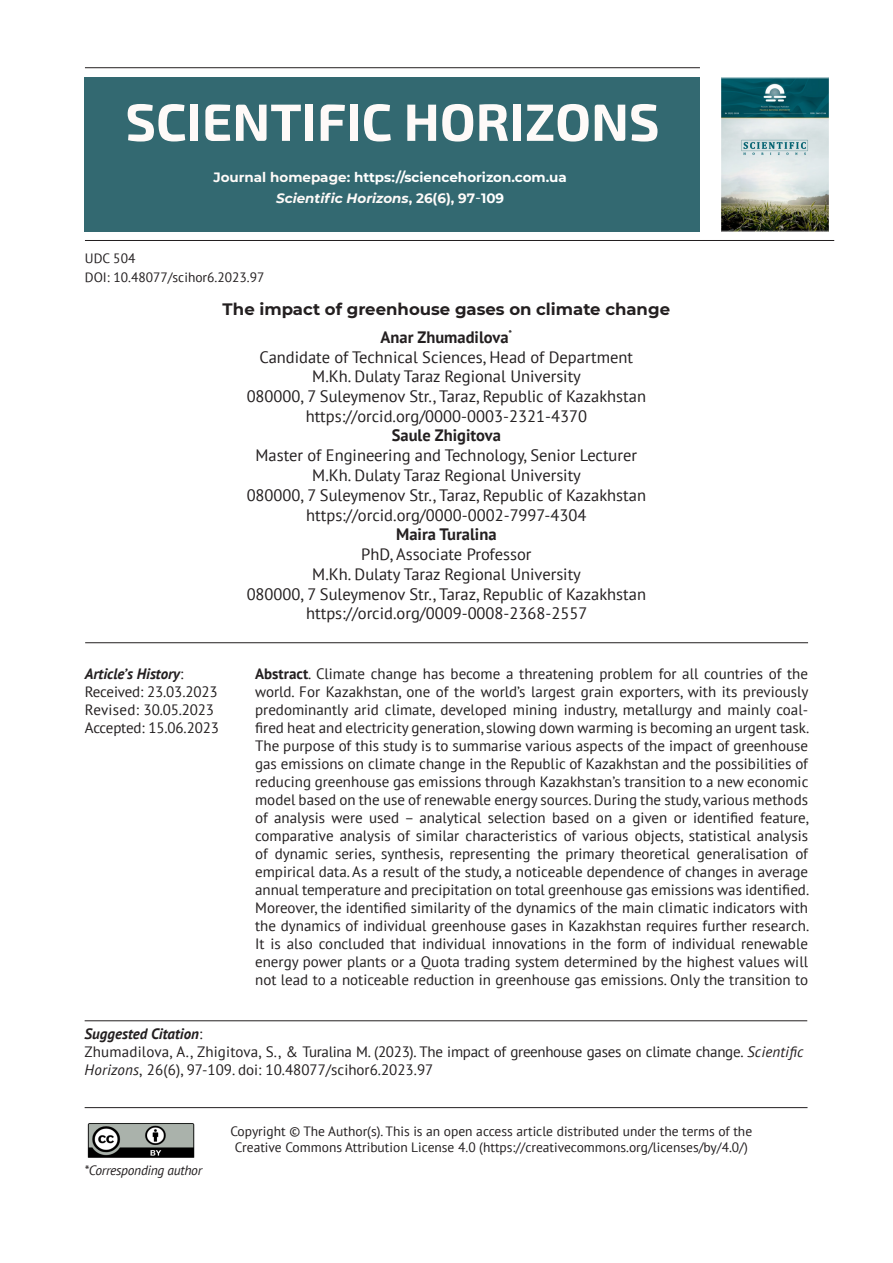
<style>
.page{position:relative;width:893px;height:1263px;background:#fff}
.page>*{position:absolute;margin:0;border:0;box-sizing:border-box;transform-origin:0 0}
.t1{font:700 52.5px "Exo 2";color:#fefaf8}
.Автор{font:16.5px "PT Sans";color:#231f20}
.Автор-2{font:700 16.5px "PT Sans";color:#231f20}
.Загаловок_статьи{font:700 16.5px "Montserrat";color:#231f20}
.t2{font:15px/18px "PT Sans";color:#231f20;text-align:justify}
.t3{font:15px/18px "PT Sans";letter-spacing:-.02em;color:#231f20}
.t4{font:italic 700 15px "PT Sans";color:#231f20}
.Автор-3{font:13.5px/16.2px "PT Sans";color:#231f20;text-align:center}
.t5{font:700 13.5px "Montserrat";color:#fff}
.t6{font:italic 700 13.5px "Montserrat";color:#fefaf8}
.t7{font:italic 13.5px "PT Sans";letter-spacing:-.02em;color:#231f20}
.s1{color:#fefaf8}
.s2{font-style:normal}
.s3{font-family:"PT Sans";font-weight:400;font-style:normal;font-size:16.5px;color:#fff}
.s4{font-style:normal;color:#fff}
.s5{font-weight:400;font-style:normal}
.s6{font-weight:700}
.s7{font-style:italic}
</style>
<div class="page">
<hr style="left:85px;top:1020px;width:722px;height:1px;background:#231f20">
<hr style="left:85px;top:642px;width:723px;height:1px;background:#231f20">
<hr style="left:85px;top:1107px;width:722px;height:1px;background:#231f20">
<img style="left:722px;top:77px;width:106px;height:155px">
<div style="left:85px;top:77px;width:615px;height:155px;background:#336971"></div>
<hr style="left:85px;top:67px;width:615px;height:1px;background:#231f20">
<hr style="left:85px;top:240px;width:749px;height:1px;background:#231f20">
<img style="left:87px;top:1123px;width:108px;height:35px">
<p class="t1" style="left:125px;top:91px;width:536px">SCIENTIFIC HORIZONS</p>
<p class="t5" style="left:213px;top:168px;width:355px"><span class="s1">Journal homepage:</span> https://sciencehorizon.com.ua</p>
<p class="t6" style="left:276px;top:189px;width:230px">Scientific Horizons<span class="s2">, 26(6), 97</span><span class="s3">-</span><span class="s4">109</span></p>
<p class="Автор-3" style="left:85px;top:250px;width:52px">UDC 504</p>
<p class="Автор-3" style="left:85px;top:269px;width:181px">DOI: 10.48077/scihor6.2023.97</p>
<p class="Загаловок_статьи" style="left:223px;top:297px;width:449px">The impact of greenhouse gases on climate change</p>
<p class="Автор-2" style="left:380px;top:326px;width:133px">Anar Zhumadilova<sup>*</sup></p>
<p class="Автор" style="left:260px;top:346px;width:375px">Candidate of Technical Sciences, Head of Department</p>
<p class="Автор" style="left:312px;top:366px;width:270px">M.Kh. Dulaty Taraz Regional University</p>
<p class="Автор" style="left:247px;top:386px;width:401px">080000, 7 Suleymenov Str., Taraz, Republic of Kazakhstan</p>
<p class="Автор" style="left:306px;top:405px;width:283px">https://orcid.org/0000-0003-2321-4370</p>
<p class="Автор-2" style="left:392px;top:425px;width:111px">Saule Zhigitova</p>
<p class="Автор" style="left:256px;top:445px;width:383px">Master of Engineering and Technology, Senior Lecturer</p>
<p class="Автор" style="left:312px;top:465px;width:270px">M.Kh. Dulaty Taraz Regional University</p>
<p class="Автор" style="left:247px;top:484px;width:401px">080000, 7 Suleymenov Str., Taraz, Republic of Kazakhstan</p>
<p class="Автор" style="left:306px;top:504px;width:282px">https://orcid.org/0000-0002-7997-4304</p>
<p class="Автор-2" style="left:396px;top:523px;width:102px">Maira Turalina</p>
<p class="Автор" style="left:361px;top:543px;width:172px">PhD, Associate Professor</p>
<p class="Автор" style="left:312px;top:563px;width:270px">M.Kh. Dulaty Taraz Regional University</p>
<p class="Автор" style="left:247px;top:583px;width:401px">080000, 7 Suleymenov Str., Taraz, Republic of Kazakhstan</p>
<p class="Автор" style="left:306px;top:603px;width:283px">https://orcid.org/0009-0008-2368-2557</p>
<p class="t4" style="left:85px;top:664px;width:100px">Article’s History<span class="s5">:</span></p>
<p class="t2" style="left:85px;top:682px;width:134px">Received: 23.03.2023</p>
<p class="t2" style="left:85px;top:700px;width:131px">Revised: 30.05.2023</p>
<p class="t2" style="left:85px;top:718px;width:136px">Accepted: 15.06.2023</p>
<p class="t2" style="left:255px;top:664px;width:556px"><span class="s6">Abstract</span>. Climate change has become a threatening problem for all countries of the world. For Kazakhstan, one of the world’s largest grain exporters, with its previously predominantly arid climate, developed mining industry, metallurgy and mainly coal&shy;fired heat and electricity generation, slowing down warming is becoming an urgent task.<br>The purpose of this study is to summarise various aspects of the impact of greenhouse gas emissions on climate change in the Republic of Kazakhstan and the possibilities of reducing greenhouse gas emissions through Kazakhstan’s transition to a new economic model based on the use of renewable energy sources. During the study, various methods of analysis were used – analytical selection based on a given or identified feature, comparative analysis of similar characteristics of various objects, statistical analysis of dynamic series, synthesis, representing the primary theoretical generalisation of empirical data. As a result of the study, a noticeable dependence of changes in average annual temperature and precipitation on total greenhouse gas emissions was identified.<br>Moreover, the identified similarity of the dynamics of the main climatic indicators with the dynamics of individual greenhouse gases in Kazakhstan requires further research.<br>It is also concluded that individual innovations in the form of individual renewable energy power plants or a Quota trading system determined by the highest values will not lead to a noticeable reduction in greenhouse gas emissions. Only the transition to</p>
<p class="t4" style="left:85px;top:1024px;width:119px">Suggested Citation<span class="s5">:</span></p>
<p class="t3" style="left:85px;top:1042px;width:720px">Zhumadilova, A., Zhigitova, S., &amp; Turalina M. (2023). The impact of greenhouse gases on climate change. <span class="s7">Scientific<br>Horizons</span>, 26(6), 97-109. doi: 10.48077/scihor6.2023.97</p>
<p class="t7" style="left:85px;top:1161px;width:119px">*Corresponding author</p>
<p class="Автор-3" style="left:230px;top:1123px;width:523px">Copyright © The Author(s). This is an open access article distributed under the terms of the<br>Creative Commons Attribution License 4.0 (https://creativecommons.org/licenses/by/4.0/)</p>
</div>
